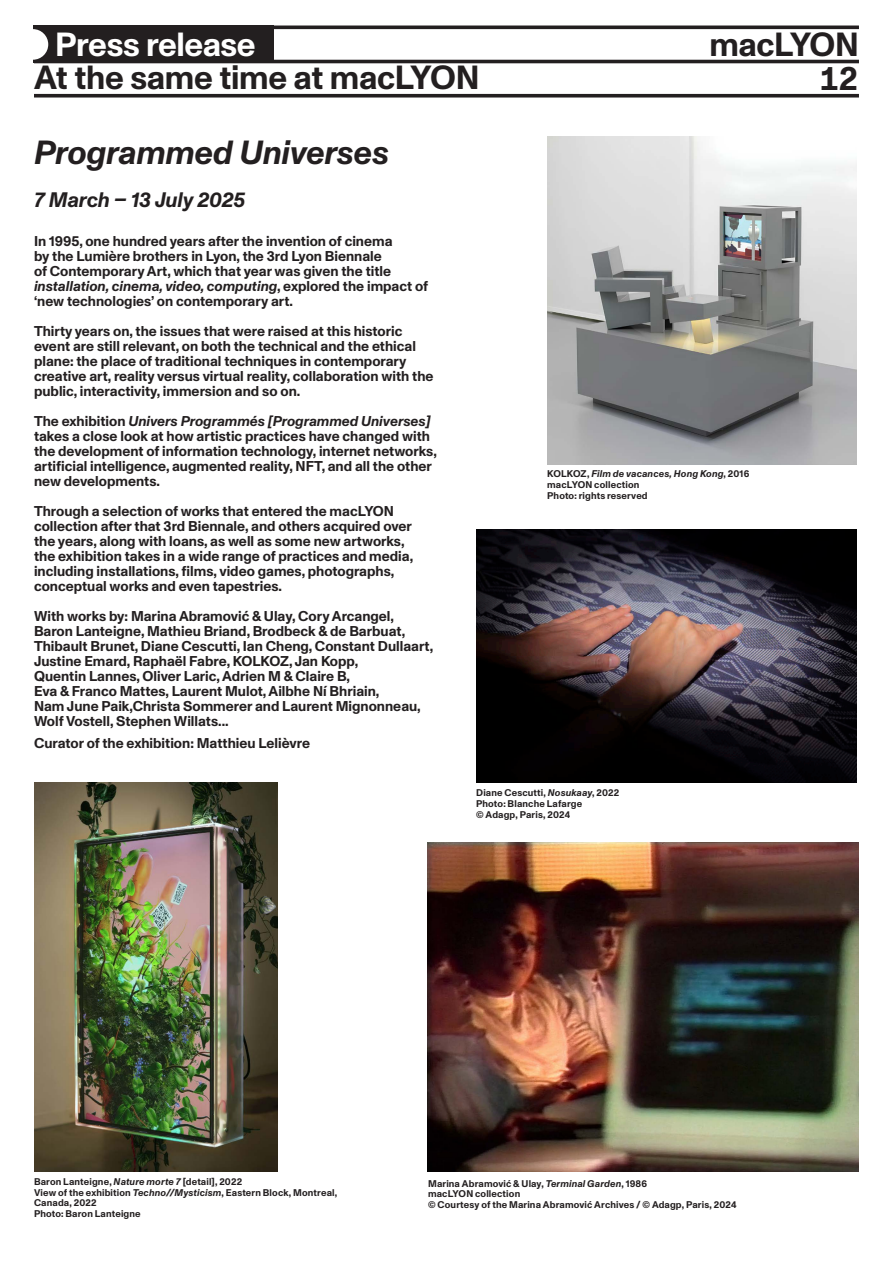
<style>
.page{position:relative;width:893px;height:1263px;background:#fff}
.page>*{position:absolute;margin:0;border:0;box-sizing:border-box;transform-origin:0 0}
.t1{font:700 33.45px "Monument Grotesk";letter-spacing:-.01em;color:#231f20}
.TEXTE_FER_GAUCHE{font:italic 700 33.45px "Monument Grotesk";letter-spacing:-.01em;color:#231f20}
.t2{font:700 33.45px "Monument Grotesk";letter-spacing:-.015em;color:#fff}
.TEXTE_FER_GAUCHE-2{font:italic 700 21px "Monument Grotesk";letter-spacing:-.005em;color:#231f20}
.t3{font:700 14.25px/15px "Monument Grotesk";color:#231f20}
.t4{font:700 9.75px/10.8px "Monument Grotesk";letter-spacing:.015em;color:#231f20}
.t5{font:italic 700 9.75px "Monument Grotesk";letter-spacing:.015em;color:#231f20}
.s1{font-style:italic}
.s2{font-style:normal}
</style>
<div class="page">
<div style="left:33px;top:26px;width:241px;height:37px;background:#231f20"></div>
<hr style="left:34px;top:26px;width:825px;height:3px;background:#231f20">
<hr style="left:34px;top:60px;width:825px;height:3px;background:#231f20">
<svg style="left:34px;top:94px;width:825px;height:4px;background:#3d393a"></svg>
<svg style="left:33px;top:29px;width:15px;height:31px"></svg>
<img style="left:547px;top:136px;width:309px;height:329px">
<img style="left:476px;top:529px;width:380px;height:254px">
<img style="left:35px;top:783px;width:243px;height:388px">
<img style="left:428px;top:842px;width:430px;height:329px">
<p class="t2" style="left:55px;top:20px;width:202px">Press release</p>
<p class="t1" style="left:709px;top:20px;width:151px">macLYON</p>
<p class="t1" style="left:34px;top:53px;width:447px">At the same time at macLYON</p>
<p class="t1" style="left:819px;top:54px;width:42px">12</p>
<p class="TEXTE_FER_GAUCHE" style="left:34px;top:128px;width:356px">Programmed Universes</p>
<p class="TEXTE_FER_GAUCHE-2" style="left:34px;top:185px;width:213px">7 March – 13 July 2025</p>
<p class="t3" style="left:34px;top:233px;width:396px">In 1995, one hundred years after the invention of cinema<br>by the Lumière brothers in Lyon, the 3rd Lyon Biennale<br>of Contemporary Art, which that year was given the title <span class="s1">installation, cinema, video, computing</span>, explored the impact of ‘new technologies’ on contemporary art.</p>
<p class="t3" style="left:34px;top:323px;width:401px">Thirty years on, the issues that were raised at this historic event are still relevant, on both the technical and the ethical plane: the place of traditional techniques in contemporary creative art, reality versus virtual reality, collaboration with the public, interactivity, immersion and so on.</p>
<p class="t3" style="left:34px;top:413px;width:404px">The exhibition <span class="s1">Univers Programmés [Programmed Universes] </span>takes a close look at how artistic practices have changed with the development of information technology, internet networks, artificial intelligence, augmented reality, NFT, and all the other new developments.</p>
<p class="t3" style="left:34px;top:503px;width:381px">Through a selection of works that entered the macLYON collection after that 3rd Biennale, and others acquired over the years, along with loans, as well as some new artworks, the exhibition takes in a wide range of practices and media, including installations, films, video games, photographs, conceptual works and even tapestries.</p>
<p class="t3" style="left:34px;top:608px;width:362px">With works by: Marina Abramović &amp; Ulay, Cory Arcangel,</p>
<p class="t3" style="left:34px;top:623px;width:401px">Baron Lanteigne, Mathieu Briand, Brodbeck &amp; de Barbuat,<br>Thibault Brunet, Diane Cescutti, Ian Cheng, Constant Dullaart,<br>Justine Emard, Raphaël Fabre, KOLKOZ, Jan Kopp,</p>
<p class="t3" style="left:34px;top:668px;width:318px">Quentin Lannes, Oliver Laric, Adrien M &amp; Claire B,</p>
<p class="t3" style="left:34px;top:683px;width:347px">Eva &amp; Franco Mattes, Laurent Mulot, Ailbhe Ní Bhriain,</p>
<p class="t3" style="left:34px;top:698px;width:388px">Nam June Paik,Christa Sommerer and Laurent Mignonneau,</p>
<p class="t3" style="left:34px;top:713px;width:196px">Wolf Vostell, Stephen Willats...</p>
<p class="t3" style="left:34px;top:735px;width:278px">Curator of the exhibition: Matthieu Lelièvre</p>
<p class="t5" style="left:547px;top:467px;width:204px"><span class="s2">KOLKOZ,</span> Film de vacances, Hong Kong<span class="s2">, 2016</span></p>
<p class="t4" style="left:547px;top:479px;width:94px">macLYON collection</p>
<p class="t4" style="left:547px;top:490px;width:102px">Photo: rights reserved</p>
<p class="t4" style="left:476px;top:787px;width:145px">Diane Cescutti, <span class="s1">Nosukaay</span>, 2022</p>
<p class="t4" style="left:476px;top:797px;width:108px">Photo: Blanche Lafarge</p>
<p class="t4" style="left:476px;top:808px;width:96px">© Adagp, Paris, 2024</p>
<p class="t4" style="left:34px;top:1175px;width:210px">Baron Lanteigne, <span class="s1">Nature morte 7</span> [detail], 2022</p>
<p class="t4" style="left:34px;top:1186px;width:305px">View of the exhibition <span class="s1">Techno//Mysticism</span>, Eastern Block, Montreal,<br>Canada, 2022</p>
<p class="t4" style="left:34px;top:1208px;width:108px">Photo: Baron Lanteigne</p>
<p class="t4" style="left:428px;top:1177px;width:221px">Marina Abramović &amp; Ulay, <span class="s1">Terminal Garden</span>, 1986</p>
<p class="t4" style="left:428px;top:1188px;width:94px">macLYON collection</p>
<p class="t4" style="left:428px;top:1199px;width:310px">© Courtesy of the Marina Abramović Archives / © Adagp, Paris, 2024</p>
</div>
